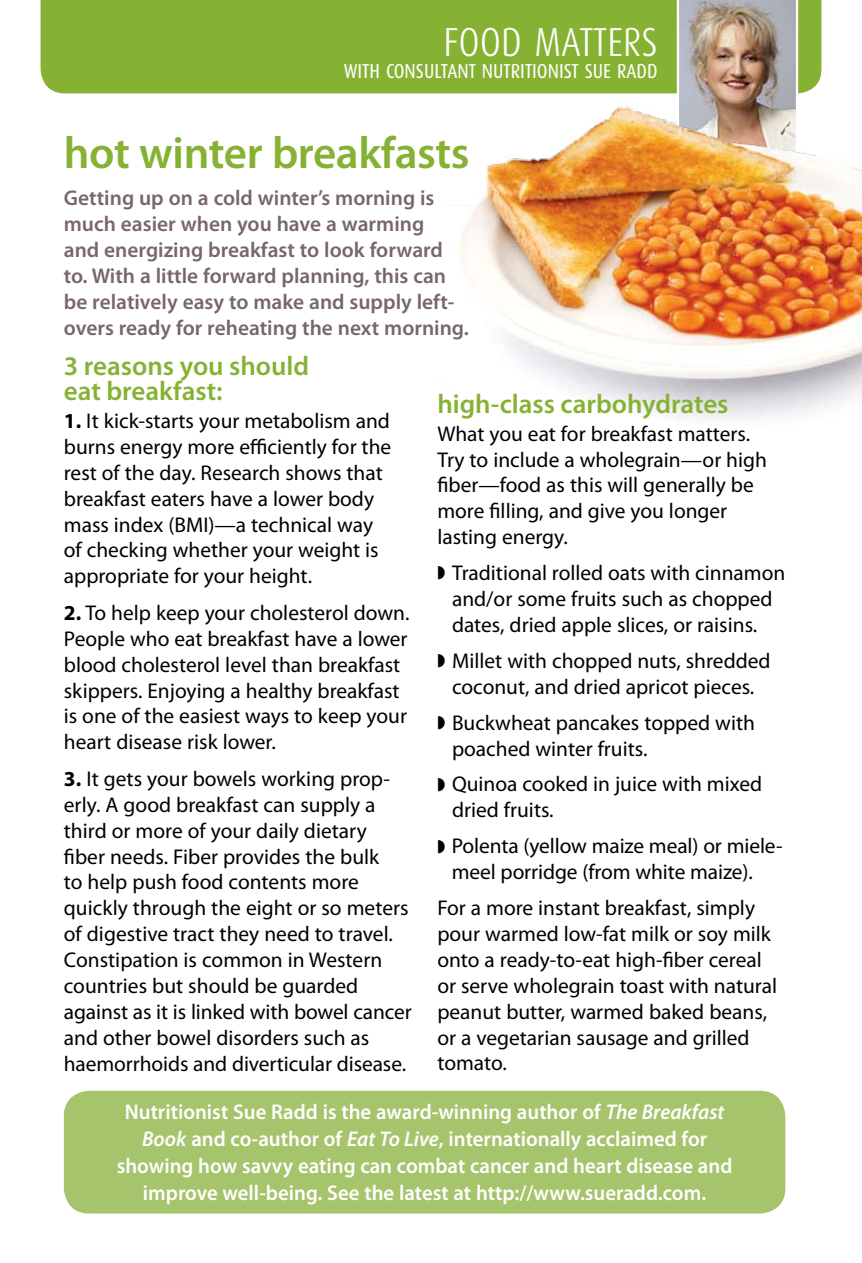
<style>
.page{position:relative;width:862px;height:1263px;background:#fff}
.page>*{position:absolute;margin:0;border:0;box-sizing:border-box;transform-origin:0 0}
.t1{font:600 45px "Myriad Pro";letter-spacing:-.01em;color:#86b234}
.t2{font:300 40.5px "Dax Condensed";color:#fff}
.t3{font:600 27px/24.8px "Myriad Pro";color:#86b234}
.t4{font:21.38px/25.9px "Myriad Pro";color:#000}
.t5{font:600 21.38px/27px "Myriad Pro";color:#fff;text-align:center}
.t6{font:600 21.38px/25.9px "Myriad Pro";color:#77666e}
.t7{font:20.25px "Dax Condensed";color:#fff}
.s1{font-weight:700}
.s2{font-style:italic}
</style>
<div class="page">
<img style="left:459px;top:183px;width:402px;height:236px">
<div style="left:40px;top:0;width:782px;height:94px;background:#86b234"></div>
<div style="left:64px;top:1091px;width:720px;height:122px;background:#a6c46c;border-radius:26px"></div>
<img style="left:676px;top:0;width:121px;height:84px">
<img style="left:434px;top:84px;width:427px;height:99px">
<h2 class="t2" style="left:443px;top:19px;width:215px">FOOD MATTERS</h2>
<p class="t7" style="left:343px;top:60px;width:315px">WITH CONSULTANT NUTRITIONIST SUE RADD</p>
<h1 class="t1" style="left:64px;top:128px;width:407px">hot winter breakfasts</h1>
<p class="t6" style="left:64px;top:185px;width:406px">Getting up on a cold winter’s morning is much easier when you have a warming<br>and energizing breakfast to look forward to. With a little forward planning, this can be relatively easy to make and supply left&shy;overs ready for reheating the next morning.</p>
<p class="t3" style="left:64px;top:354px;width:247px">3 reasons you should eat breakfast:</p>
<p class="t4" style="left:64px;top:408px;width:329px"><span class="s1">1.</span> It kick-starts your metabolism and burns energy more efficiently for the rest of the day. Research shows that breakfast eaters have a lower body mass index (BMI)—a technical way of checking whether your weight is appropriate for your height.</p>
<p class="t4" style="left:64px;top:600px;width:347px"><span class="s1">2.</span> To help keep your cholesterol down.<br>People who eat breakfast have a lower blood cholesterol level than breakfast skippers. Enjoying a healthy breakfast is one of the easiest ways to keep your heart disease risk lower.</p>
<p class="t4" style="left:64px;top:766px;width:349px"><span class="s1">3.</span> It gets your bowels working prop&shy;erly. A good breakfast can supply a third or more of your daily dietary fiber needs. Fiber provides the bulk<br>to help push food contents more quickly through the eight or so meters of digestive tract they need to travel.<br>Constipation is common in Western countries but should be guarded against as it is linked with bowel cancer and other bowel disorders such as haemorrhoids and diverticular disease.</p>
<p class="t3" style="left:437px;top:392px;width:292px">high-class carbohydrates</p>
<p class="t4" style="left:437px;top:421px;width:331px">What you eat for breakfast matters.<br>Try to include a wholegrain—or high fiber—food as this will generally be more filling, and give you longer lasting energy.</p>
<p class="t4" style="left:452px;top:560px;width:334px;text-indent:-15px">◗ Traditional rolled oats with cinnamon and/or some fruits such as chopped dates, dried apple slices, or raisins.</p>
<p class="t4" style="left:437px;top:648px;width:334px;text-align:center">◗ Millet with chopped nuts, shredded coconut, and dried apricot pieces.</p>
<p class="t4" style="left:452px;top:710px;width:304px;text-indent:-15px">◗ Buckwheat pancakes topped with poached winter fruits.</p>
<p class="t4" style="left:452px;top:772px;width:311px;text-indent:-15px">◗ Quinoa cooked in juice with mixed dried fruits.</p>
<p class="t4" style="left:451px;top:834px;width:332px;text-indent:-14px">◗ Polenta (yellow maize meal) or miele&shy;meel porridge (from white maize).</p>
<p class="t4" style="left:437px;top:895px;width:341px">For a more instant breakfast, simply pour warmed low-fat milk or soy milk onto a ready-to-eat high-fiber cereal or serve wholegrain toast with natural peanut butter, warmed baked beans, or a vegetarian sausage and grilled tomato.</p>
<p class="t5" style="left:117px;top:1098px;width:617px">Nutritionist Sue Radd is the award-winning author of <span class="s2">The Breakfast Book</span> and co-author of <span class="s2">Eat To Live</span>, internationally acclaimed for showing how savvy eating can combat cancer and heart disease and improve well-being. See the latest at http://www.sueradd.com.</p>
</div>
